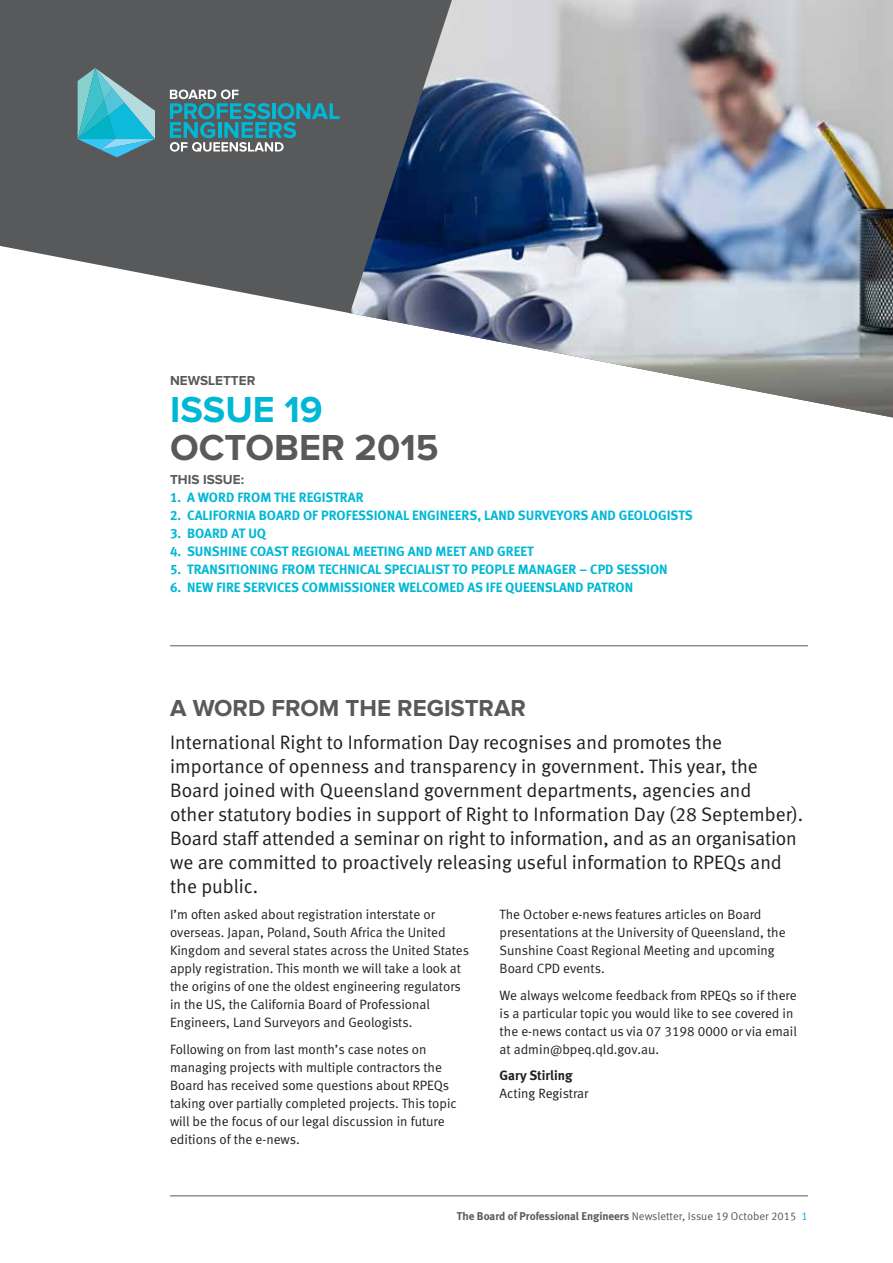
<style>
.page{position:relative;width:893px;height:1263px;background:#fff}
.page>*{position:absolute;margin:0;border:0;box-sizing:border-box;transform-origin:0 0}
.t1{font:700 37.5px "Proxima Nova";color:#58595b}
.t2{font:700 37.5px "Proxima Nova";color:#00b8d6}
.t3{font:700 24px "Proxima Nova";color:#58595b}
.t4{font:19.5px/24px "Meta Normal LF";color:#231f20}
.t5{font:13.5px/18px "Meta Normal LF";color:#231f20}
.t6{font:13.5px "Meta Bold LF";color:#00b8d6}
.t7{font:700 13.5px "Proxima Nova";color:#58595b}
.t8{font:13.5px "Meta Bold LF";color:#231f20}
.t9{font:11.25px "Meta Bold LF";color:#58595b}
.s1{font-family:"Meta Normal LF"}
.s2{font-family:"Meta Normal LF";color:#00b8d6}
</style>
<div class="page">
<hr style="left:170px;top:1195px;width:638px;height:1px;background:#58595b">
<svg style="left:0;top:0;width:350px;height:314px;background:#6d6e70"></svg>
<img style="left:350px;top:0;width:543px;height:417px">
<hr style="left:170px;top:645px;width:638px;height:1px;background:#58595b">
<svg style="left:170px;top:90px;width:170px;height:62px;background:#4f7c85"></svg>
<svg style="left:78px;top:68px;width:80px;height:89px;background:#51a1ae"></svg>
<p class="t7" style="left:170px;top:374px;width:87px">NEWSLETTER</p>
<h1 class="t2" style="left:170px;top:393px;width:154px">ISSUE 19</h1>
<h1 class="t1" style="left:170px;top:430px;width:270px">OCTOBER 2015</h1>
<p class="t7" style="left:170px;top:473px;width:75px">THIS ISSUE:</p>
<p class="t6" style="left:170px;top:489px;width:195px">1. A WORD FROM THE REGISTRAR</p>
<p class="t6" style="left:170px;top:507px;width:524px">2. CALIFORNIA BOARD OF PROFESSIONAL ENGINEERS, LAND SURVEYORS AND GEOLOGISTS</p>
<p class="t6" style="left:170px;top:525px;width:98px">3. BOARD AT UQ</p>
<p class="t6" style="left:170px;top:543px;width:365px">4. SUNSHINE COAST REGIONAL MEETING AND MEET AND GREET</p>
<p class="t6" style="left:170px;top:561px;width:499px">5. TRANSITIONING FROM TECHNICAL SPECIALIST TO PEOPLE MANAGER – CPD SESSION</p>
<p class="t6" style="left:170px;top:579px;width:465px">6. NEW FIRE SERVICES COMMISSIONER WELCOMED AS IFE QUEENSLAND PATRON</p>
<h2 class="t3" style="left:170px;top:697px;width:357px">A WORD FROM THE REGISTRAR</h2>
<p class="t4" style="left:170px;top:730px;width:635px">International Right to Information Day recognises and promotes the importance of openness and transparency in government. This year, the Board joined with Queensland government departments, agencies and<br>other statutory bodies in support of Right to Information Day (28 September).<br>Board staff attended a seminar on right to information, and as an organisation we are committed to proactively releasing useful information to RPEQs and the public.</p>
<p class="t5" style="left:170px;top:905px;width:300px">I’m often asked about registration interstate or overseas. Japan, Poland, South Africa the United Kingdom and several states across the United States apply registration. This month we will take a look at the origins of one the oldest engineering regulators in the US, the California Board of Professional Engineers, Land Surveyors and Geologists.</p>
<p class="t5" style="left:170px;top:1040px;width:288px">Following on from last month’s case notes on managing projects with multiple contractors the Board has received some questions about RPEQs taking over partially completed projects. This topic will be the focus of our legal discussion in future editions of the e-news.</p>
<p class="t5" style="left:500px;top:905px;width:287px">The October e-news features articles on Board presentations at the University of Queensland, the Sunshine Coast Regional Meeting and upcoming Board CPD events.</p>
<p class="t5" style="left:500px;top:986px;width:299px">We always welcome feedback from RPEQs so if there is a particular topic you would like to see covered in the e-news contact us via 07 3198 0000 or via email at admin@bpeq.qld.gov.au.</p>
<p class="t8" style="left:500px;top:1067px;width:74px">Gary Stirling</p>
<p class="t5" style="left:500px;top:1084px;width:90px">Acting Registrar</p>
<p class="t9" style="left:457px;top:1210px;width:353px">The Board of Professional Engineers <span class="s1">Newsletter, Issue 19 October 2015</span> <span class="s2">1</span></p>
</div>
